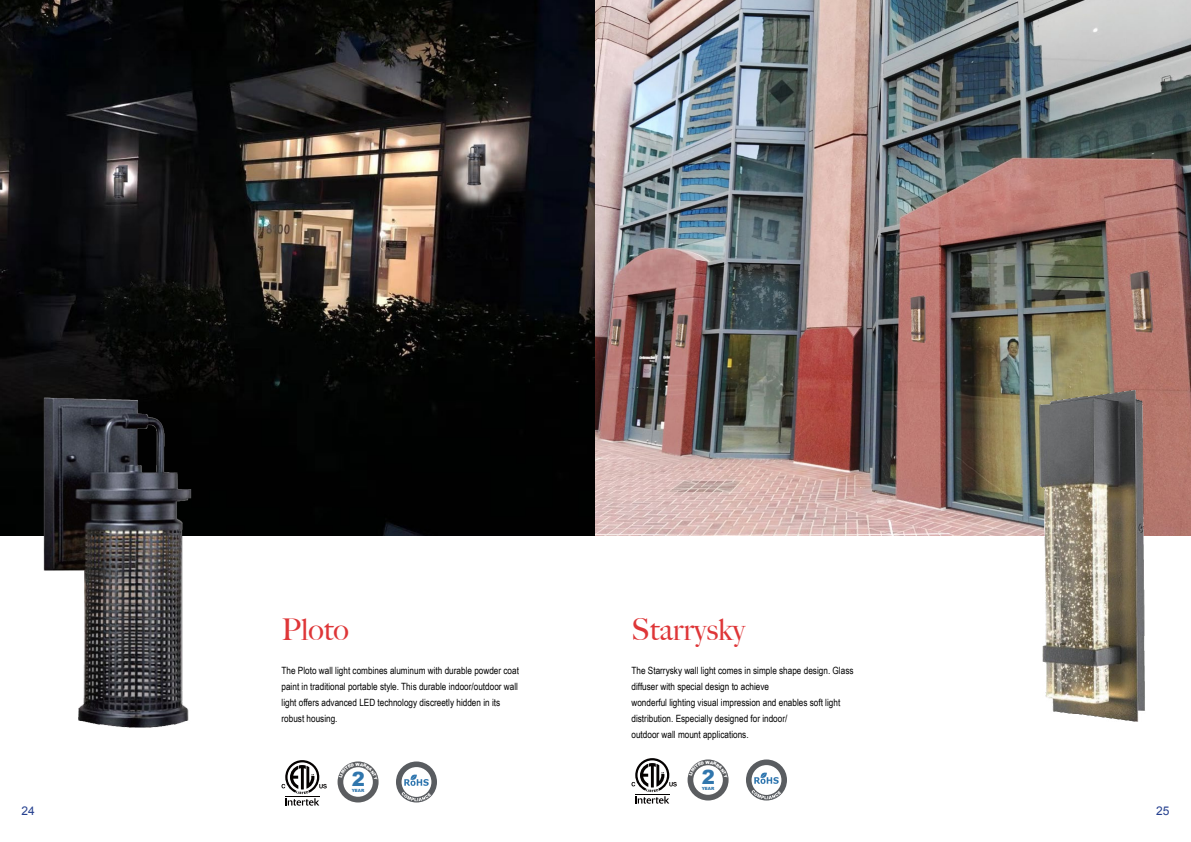
<style>
.page{position:relative;width:1191px;height:842px;background:#fff}
.page>*{position:absolute;margin:0;border:0;box-sizing:border-box;transform-origin:0 0}
.t1{font:500 30px "Big Caslon";color:#de3638}
.t2{font:900 19.6px "Arial";color:#3076ad}
.t3{font:12px "Arial";color:#25408f}
.t4{font:10px/16px "Arial Narrow";color:#000}
.t5{font:900 4.3px "Arial";color:#3076ad}
.t6{font:900 4.3px "Arial";color:#fff}
</style>
<div class="page">
<svg style="left:281px;top:760px;width:46px;height:46px"></svg>
<div style="left:337px;top:761px;width:41px;height:41px;background:#5b5d60;border-radius:50%"></div>
<div style="left:343px;top:767px;width:30px;height:30px;background:#fff;border-radius:50%"></div>
<div style="left:396px;top:761px;width:41px;height:41px;background:#595c60;border-radius:50%"></div>
<div style="left:401px;top:767px;width:30px;height:30px;background:#fff;border-radius:50%"></div>
<svg style="left:402px;top:792px;width:29px;height:9px"></svg>
<svg style="left:404px;top:774px;width:25px;height:12px"></svg>
<img style="left:0;top:0;width:1191px;height:535px">
<img style="left:1018px;top:386px;width:144px;height:336px">
<svg style="left:631px;top:758px;width:45px;height:46px"></svg>
<div style="left:687px;top:759px;width:41px;height:41px;background:#5b5d60;border-radius:50%"></div>
<div style="left:693px;top:765px;width:30px;height:30px;background:#fff;border-radius:50%"></div>
<div style="left:746px;top:759px;width:41px;height:41px;background:#595c60;border-radius:50%"></div>
<div style="left:751px;top:765px;width:30px;height:30px;background:#fff;border-radius:50%"></div>
<svg style="left:751px;top:790px;width:30px;height:9px"></svg>
<svg style="left:754px;top:772px;width:24px;height:12px"></svg>
<img style="left:36px;top:396px;width:175px;height:331px">
<svg style="left:339px;top:763px;width:15px;height:14px"></svg>
<svg style="left:360px;top:763px;width:17px;height:17px"></svg>
<svg style="left:689px;top:761px;width:38px;height:17px"></svg>
<h1 class="t1" style="left:281px;top:604px;width:69px">Ploto</h1>
<p class="t4" style="left:281px;top:662px;width:239px">The Ploto wall light combines aluminum with durable powder coat paint in traditional portable style. This durable indoor/outdoor wall light offers advanced LED technology discreetly hidden in its robust housing.</p>
<p class="t6" style="left:355px;top:761px;width:6px">W</p>
<h2 class="t2" style="left:352px;top:765px;width:15px">2</h2>
<p class="t5" style="left:352px;top:788px;width:14px">YEAR</p>
<h1 class="t1" style="left:631px;top:604px;width:115px">Starrysky</h1>
<p class="t4" style="left:631px;top:662px;width:223px">The Starrysky wall light comes in simple shape design. Glass diffuser with special design to achieve<br>wonderful lighting visual impression and enables soft light distribution. Especially designed for indoor/<br>outdoor wall mount applications.</p>
<p class="t6" style="left:705px;top:759px;width:6px">W</p>
<h2 class="t2" style="left:701px;top:763px;width:15px">2</h2>
<p class="t5" style="left:701px;top:786px;width:14px">YEAR</p>
<p class="t3" style="left:22px;top:803px;width:15px">24</p>
<p class="t3" style="left:1156px;top:803px;width:15px">25</p>
</div>
